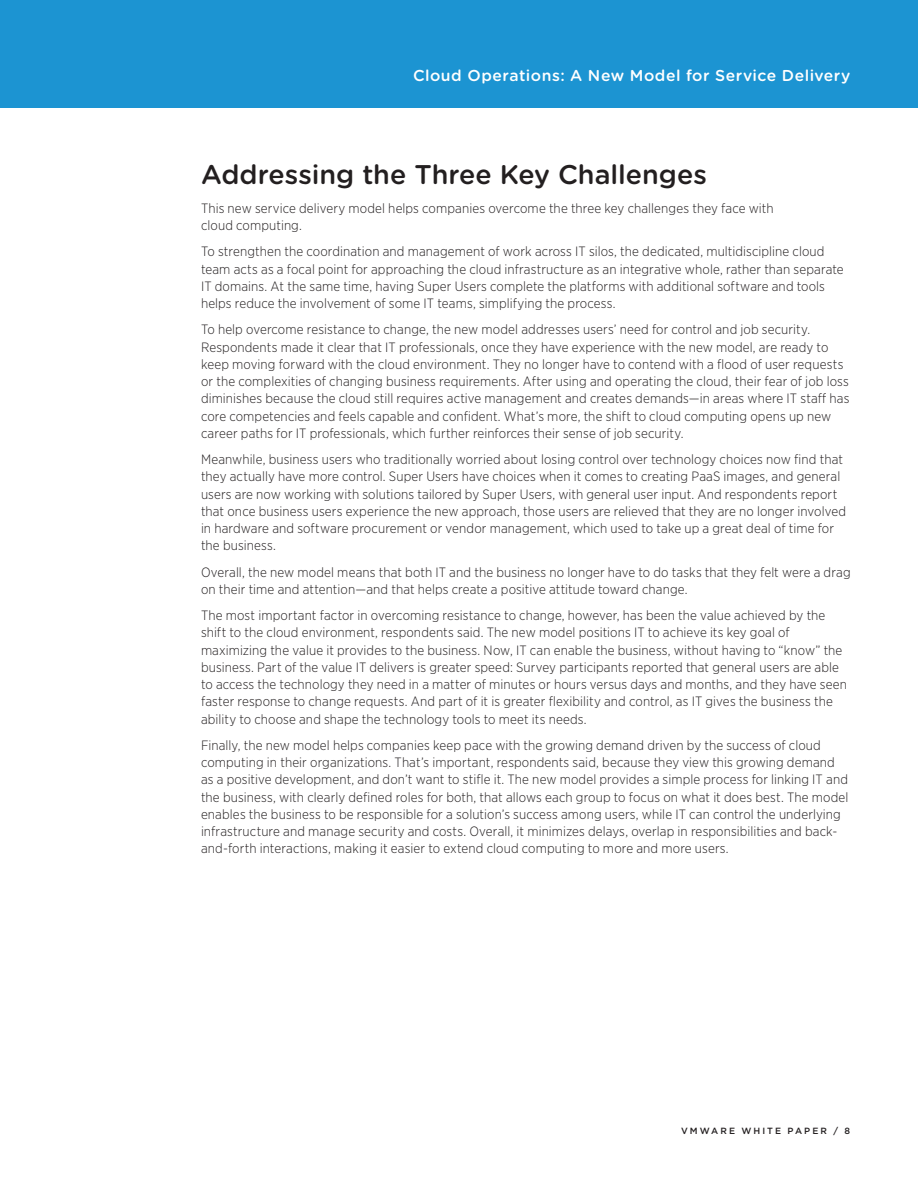
<style>
.page{position:relative;width:918px;height:1188px;background:#fff}
.page>*{position:absolute;margin:0;border:0;box-sizing:border-box;transform-origin:0 0}
._3_Main_Body_Head{font:500 27px "Gotham Rounded";color:#231f20}
.t1{font:500 15.75px "Gotham Rounded";letter-spacing:.035em;color:#fff}
._5a_Body{font:300 13.5px/17.2px "Gotham Narrow";letter-spacing:.01em;color:#231f20}
.t2{font:500 9px "Gotham";letter-spacing:.23em;color:#231f20}
</style>
<div class="page">
<div style="left:0;top:0;width:918px;height:108px;background:#1c94d2"></div>
<p class="t1" style="left:413px;top:64px;width:439px">Cloud Operations: A New Model for Service Delivery</p>
<p class="_3_Main_Body_Head" style="left:201px;top:155px;width:507px">Addressing the Three Key Challenges</p>
<p class="_5a_Body" style="left:201px;top:199px;width:574px">This new service delivery model helps companies overcome the three key challenges they face with cloud computing.</p>
<p class="_5a_Body" style="left:201px;top:243px;width:644px">To strengthen the coordination and management of work across IT silos, the dedicated, multidiscipline cloud team acts as a focal point for approaching the cloud infrastructure as an integrative whole, rather than separate IT domains. At the same time, having Super Users complete the platforms with additional software and tools helps reduce the involvement of some IT teams, simplifying the process.</p>
<p class="_5a_Body" style="left:201px;top:321px;width:650px">To help overcome resistance to change, the new model addresses users’ need for control and job security.<br>Respondents made it clear that IT professionals, once they have experience with the new model, are ready to keep moving forward with the cloud environment. They no longer have to contend with a flood of user requests or the complexities of changing business requirements. After using and operating the cloud, their fear of job loss diminishes because the cloud still requires active management and creates demands—in areas where IT staff has core competencies and feels capable and confident. What’s more, the shift to cloud computing opens up new career paths for IT professionals, which further reinforces their sense of job security.</p>
<p class="_5a_Body" style="left:201px;top:450px;width:647px">Meanwhile, business users who traditionally worried about losing control over technology choices now find that they actually have more control. Super Users have choices when it comes to creating PaaS images, and general users are now working with solutions tailored by Super Users, with general user input. And respondents report that once business users experience the new approach, those users are relieved that they are no longer involved in hardware and software procurement or vendor management, which used to take up a great deal of time for the business.</p>
<p class="_5a_Body" style="left:201px;top:563px;width:651px">Overall, the new model means that both IT and the business no longer have to do tasks that they felt were a drag on their time and attention—and that helps create a positive attitude toward change.</p>
<p class="_5a_Body" style="left:201px;top:606px;width:648px">The most important factor in overcoming resistance to change, however, has been the value achieved by the shift to the cloud environment, respondents said. The new model positions IT to achieve its key goal of maximizing the value it provides to the business. Now, IT can enable the business, without having to “know” the business. Part of the value IT delivers is greater speed: Survey participants reported that general users are able to access the technology they need in a matter of minutes or hours versus days and months, and they have seen faster response to change requests. And part of it is greater flexibility and control, as IT gives the business the ability to choose and shape the technology tools to meet its needs.</p>
<p class="_5a_Body" style="left:201px;top:736px;width:649px">Finally, the new model helps companies keep pace with the growing demand driven by the success of cloud computing in their organizations. That’s important, respondents said, because they view this growing demand as a positive development, and don’t want to stifle it. The new model provides a simple process for linking IT and the business, with clearly defined roles for both, that allows each group to focus on what it does best. The model enables the business to be responsible for a solution’s success among users, while IT can control the underlying infrastructure and manage security and costs. Overall, it minimizes delays, overlap in responsibilities and back&shy;and-forth interactions, making it easier to extend cloud computing to more and more users.</p>
<p class="t2" style="left:681px;top:1125px;width:170px">VMWARE WHITE PAPER / 8</p>
</div>
